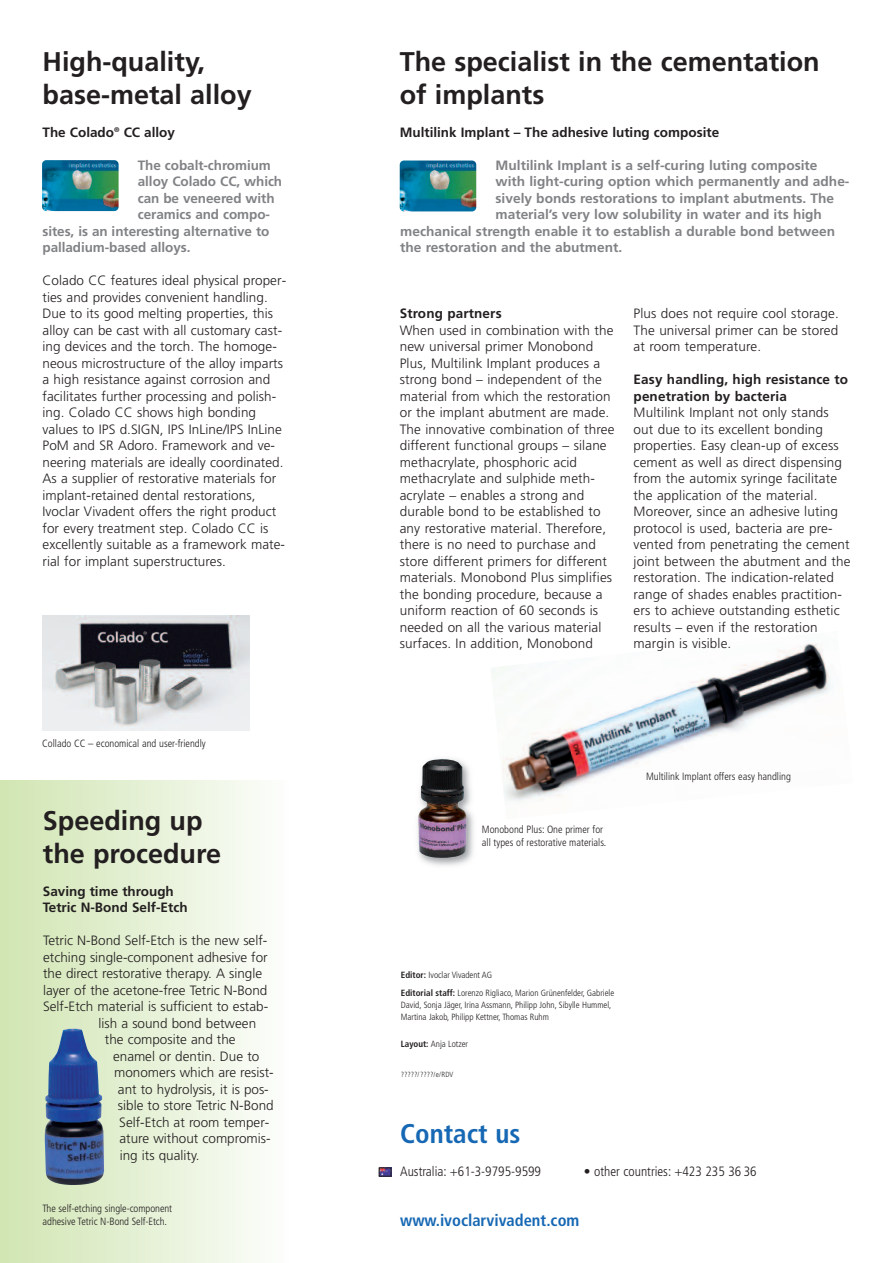
<style>
.page{position:relative;width:893px;height:1263px;background:#fff}
.page>*{position:absolute;margin:0;border:0;box-sizing:border-box;transform-origin:0 0}
.t1{font:700 27px/32.4px "Frutiger";color:#231f20}
.t2{font:700 condensed 27px "Frutiger";color:#1768b4}
.t3{font:700 condensed 16.5px "Frutiger";color:#1768b4}
.t4{font:300 13.5px/16.5px "Frutiger";letter-spacing:.01em;color:#231f20}
.t5{font:700 13.5px "Frutiger";color:#808285}
.t6{font:700 13.5px/16.5px "Frutiger";color:#231f20}
.t7{font:300 condensed 13.5px "Frutiger";color:#231f20}
.t8{font:300 condensed 10.5px/12.6px "Frutiger";color:#231f20}
.t9{font:300 condensed 9px/18px "Frutiger";color:#231f20}
.t10{font:300 condensed 7.5px "Frutiger";color:#231f20}
.s1{font-weight:700}
</style>
<div class="page">
<div style="left:0;top:780px;width:289px;height:483px;background:linear-gradient(to right,#d0e5b2,#fcfefc)"></div>
<img style="left:400px;top:161px;width:76px;height:50px;border-radius:4px">
<img style="left:42px;top:160px;width:77px;height:51px;border-radius:4px">
<img style="left:43px;top:615px;width:206px;height:116px">
<img style="left:502px;top:643px;width:329px;height:159px">
<img style="left:417px;top:758px;width:57px;height:108px">
<img style="left:418px;top:759px;width:48px;height:99px">
<img style="left:45px;top:1028px;width:59px;height:157px">
<svg style="left:381px;top:1170px;width:8px;height:4px"></svg>
<div style="left:379px;top:1168px;width:12px;height:8px;border:1px solid #231f20"></div>
<h1 class="t1" style="left:43px;top:48px;width:211px">High-quality, base-metal alloy</h1>
<h1 class="t1" style="left:400px;top:48px;width:421px">The specialist in the cementation of implants</h1>
<p class="t6" style="left:43px;top:125px;width:134px">The Colado<sup>®</sup> CC alloy</p>
<p class="t6" style="left:400px;top:125px;width:321px">Multilink Implant – The adhesive luting composite</p>
<p class="t5" style="left:138px;top:159px;width:135px">The cobalt-chromium</p>
<p class="t5" style="left:138px;top:176px;width:146px">alloy Colado CC, which</p>
<p class="t5" style="left:138px;top:192px;width:138px">can be veneered with</p>
<p class="t5" style="left:138px;top:209px;width:134px">ceramics and compo-</p>
<p class="t5" style="left:43px;top:225px;width:229px">sites, is an interesting alternative to</p>
<p class="t5" style="left:43px;top:242px;width:149px">palladium-based alloys.</p>
<p class="t4" style="left:43px;top:273px;width:245px">Colado CC features ideal physical proper&shy;ties and provides convenient handling.<br>Due to its good melting properties, this alloy can be cast with all customary cast&shy;ing devices and the torch. The homoge&shy;neous microstructure of the alloy imparts a high resistance against corrosion and facilitates further processing and polish&shy;ing. Colado CC shows high bonding values to IPS d.SIGN, IPS InLine/IPS InLine PoM and SR Adoro. Framework and ve&shy;neering materials are ideally coordinated.<br>As a supplier of restorative materials for implant-retained dental restorations, Ivoclar Vivadent offers the right product for every treatment step. Colado CC is excellently suitable as a framework mate&shy;rial for implant superstructures.</p>
<p class="t5" style="left:496px;top:159px;width:323px">Multilink Implant is a self-curing luting composite</p>
<p class="t5" style="left:496px;top:176px;width:355px">with light-curing option which permanently and adhe-</p>
<p class="t5" style="left:496px;top:192px;width:340px">sively bonds restorations to implant abutments. The</p>
<p class="t5" style="left:496px;top:209px;width:328px">material’s very low solubility in water and its high</p>
<p class="t5" style="left:400px;top:225px;width:436px">mechanical strength enable it to establish a durable bond between</p>
<p class="t5" style="left:400px;top:242px;width:224px">the restoration and the abutment.</p>
<p class="t4" style="left:634px;top:306px;width:207px;text-align:justify">Plus does not require cool storage.<br>The universal primer can be stored at room temperature.</p>
<p class="t6" style="left:634px;top:372px;width:216px">Easy handling, high resistance to penetration by bacteria</p>
<p class="t4" style="left:634px;top:405px;width:218px">Multilink Implant not only stands out due to its excellent bonding properties. Easy clean-up of excess cement as well as direct dispensing from the automix syringe facilitate the application of the material.<br>Moreover, since an adhesive luting protocol is used, bacteria are pre&shy;vented from penetrating the cement joint between the abutment and the restoration. The indication-related range of shades enables practition&shy;ers to achieve outstanding esthetic results – even if the restoration margin is visible.</p>
<p class="t6" style="left:400px;top:306px;width:103px">Strong partners</p>
<p class="t4" style="left:400px;top:323px;width:216px">When used in combination with the new universal primer Monobond Plus, Multilink Implant produces a strong bond – independent of the material from which the restoration or the implant abutment are made.<br>The innovative combination of three different functional groups – silane methacrylate, phosphoric acid methacrylate and sulphide meth&shy;acrylate – enables a strong and durable bond to be established to any restorative material. Therefore, there is no need to purchase and store different primers for different materials. Monobond Plus simplifies the bonding procedure, because a uniform reaction of 60 seconds is needed on all the various material surfaces. In addition, Monobond</p>
<p class="t8" style="left:42px;top:738px;width:165px">Collado CC – economical and user-friendly</p>
<h1 class="t1" style="left:43px;top:806px;width:180px;line-height:33px">Speeding up the procedure</h1>
<p class="t6" style="left:43px;top:884px;width:146px">Saving time through<br>Tetric N-Bond Self-Etch</p>
<p class="t4" style="left:43px;top:933px;width:226px">Tetric N-Bond Self-Etch is the new self-</p>
<p class="t4" style="left:43px;top:950px;width:226px">etching single-component adhesive for</p>
<p class="t4" style="left:43px;top:966px;width:221px">the direct restorative therapy. A single</p>
<p class="t4" style="left:43px;top:983px;width:226px">layer of the acetone-free Tetric N-Bond</p>
<p class="t4" style="left:43px;top:999px;width:227px">Self-Etch material is sufficient to estab-</p>
<p class="t4" style="left:99px;top:1016px;width:159px">lish a sound bond between</p>
<p class="t4" style="left:105px;top:1032px;width:132px">the composite and the</p>
<p class="t4" style="left:113px;top:1049px;width:148px">enamel or dentin. Due to</p>
<p class="t4" style="left:114px;top:1065px;width:161px">monomers which are resist-</p>
<p class="t4" style="left:118px;top:1082px;width:152px">ant to hydrolysis, it is pos-</p>
<p class="t4" style="left:118px;top:1098px;width:157px">sible to store Tetric N-Bond</p>
<p class="t4" style="left:119px;top:1115px;width:152px">Self-Etch at room temper-</p>
<p class="t4" style="left:120px;top:1131px;width:152px">ature without compromis-</p>
<p class="t4" style="left:120px;top:1148px;width:81px">ing its quality.</p>
<p class="t8" style="left:43px;top:1203px;width:131px">The self-etching single-component adhesive Tetric N-Bond Self-Etch.</p>
<p class="t8" style="left:482px;top:824px;width:126px">Monobond Plus: One primer for all types of restorative materials.</p>
<p class="t8" style="left:646px;top:771px;width:146px">Multilink Implant offers easy handling</p>
<p class="t9" style="left:401px;top:967px;width:215px"><span class="s1">Editor:</span> Ivoclar Vivadent AG<br><span class="s1">Editorial staff:</span> Lorenzo Rigliaco, Marion Grünenfelder, Gabriele</p>
<p class="t9" style="left:401px;top:1000px;width:212px;line-height:12px">David, Sonja Jäger, Irina Assmann, Philipp John, Sibylle Hummel,<br>Martina Jakob, Philipp Kettner, Thomas Ruhm</p>
<p class="t9" style="left:401px;top:1036px;width:69px"><span class="s1">Layout:</span> Anja Lotzer</p>
<p class="t10" style="left:401px;top:1071px;width:54px">?????/????/e/RDV</p>
<h1 class="t2" style="left:400px;top:1123px;width:122px">Contact us</h1>
<p class="t7" style="left:400px;top:1166px;width:142px">Australia: +61-3-9795-9599</p>
<p class="t7" style="left:584px;top:1166px;width:174px">• other countries: +423 235 36 36</p>
<p class="t3" style="left:400px;top:1213px;width:181px">www.ivoclarvivadent.com</p>
</div>
